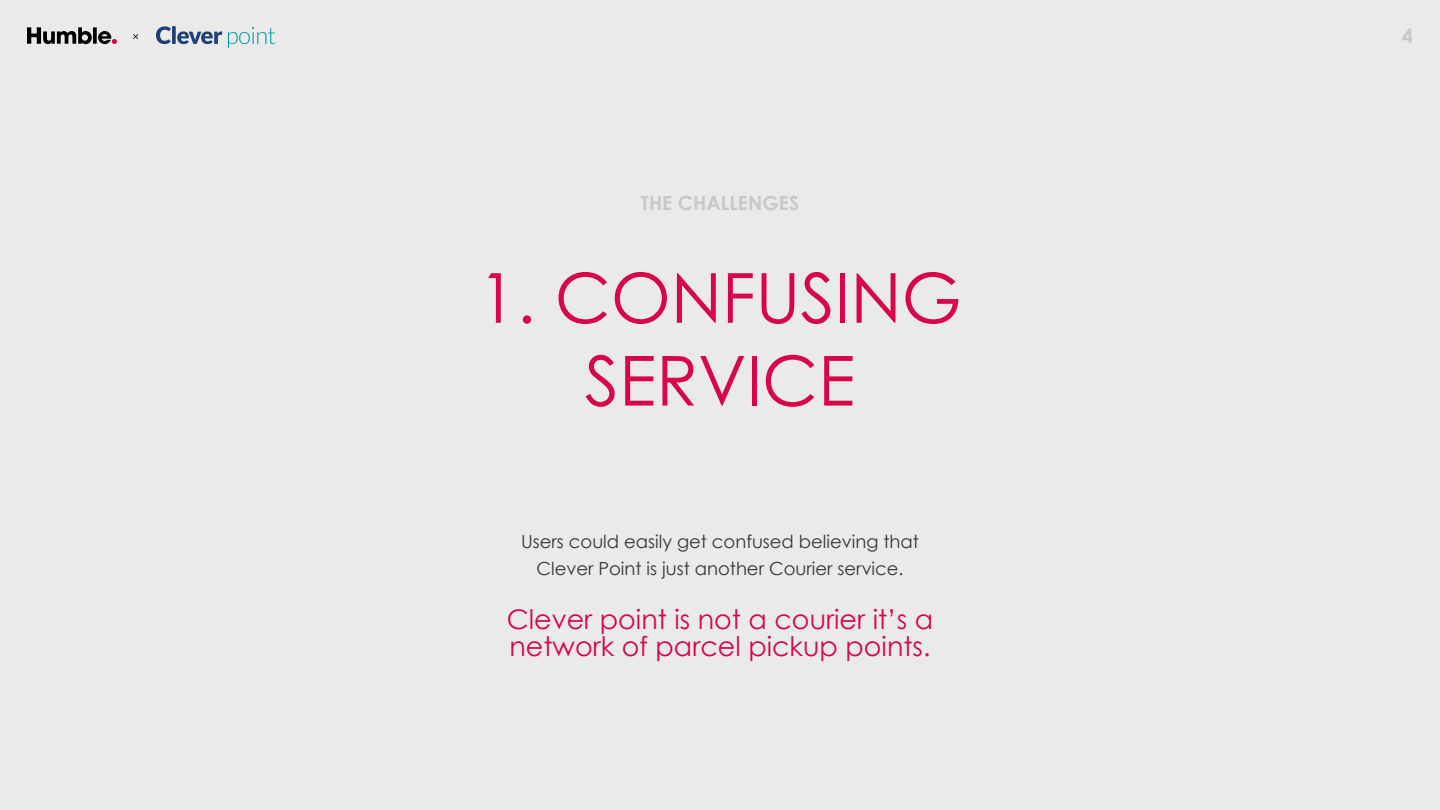
<style>
.page{position:relative;width:1440px;height:810px;background:#eaeaea}
.page>*{position:absolute;margin:0;border:0;box-sizing:border-box;transform-origin:0 0}
.t1{font:69px/82.8px "Century Gothic";color:#d80648;text-align:center}
.t2{font:27px/27px "Century Gothic";color:#d80648}
.t3{font:700 19.5px "Century Gothic";color:#c8c8c8}
.t4{font:18px/27px "Century Gothic";color:#363637;text-align:center}
</style>
<div class="page">
<svg style="left:133px;top:34px;width:5px;height:5px"></svg>
<svg style="left:27px;top:27px;width:90px;height:17px"></svg>
<svg style="left:156px;top:26px;width:15px;height:18px"></svg>
<svg style="left:172px;top:26px;width:4px;height:18px"></svg>
<svg style="left:177px;top:31px;width:45px;height:13px"></svg>
<svg style="left:228px;top:27px;width:47px;height:21px"></svg>
<p class="t3" style="left:641px;top:188px;width:160px">THE CHALLENGES</p>
<h1 class="t1" style="left:478px;top:255px;width:485px">1. CONFUSING<br>SERVICE</h1>
<p class="t4" style="left:521px;top:527px;width:399px">Users could easily get confused believing that<br>Clever Point is just another Courier service.</p>
<h2 class="t2" style="left:507px;top:605px;width:428px">Clever point is not a courier it’s a network of parcel pickup points.</h2>
<p class="t3" style="left:1402px;top:21px;width:12px">4</p>
</div>
